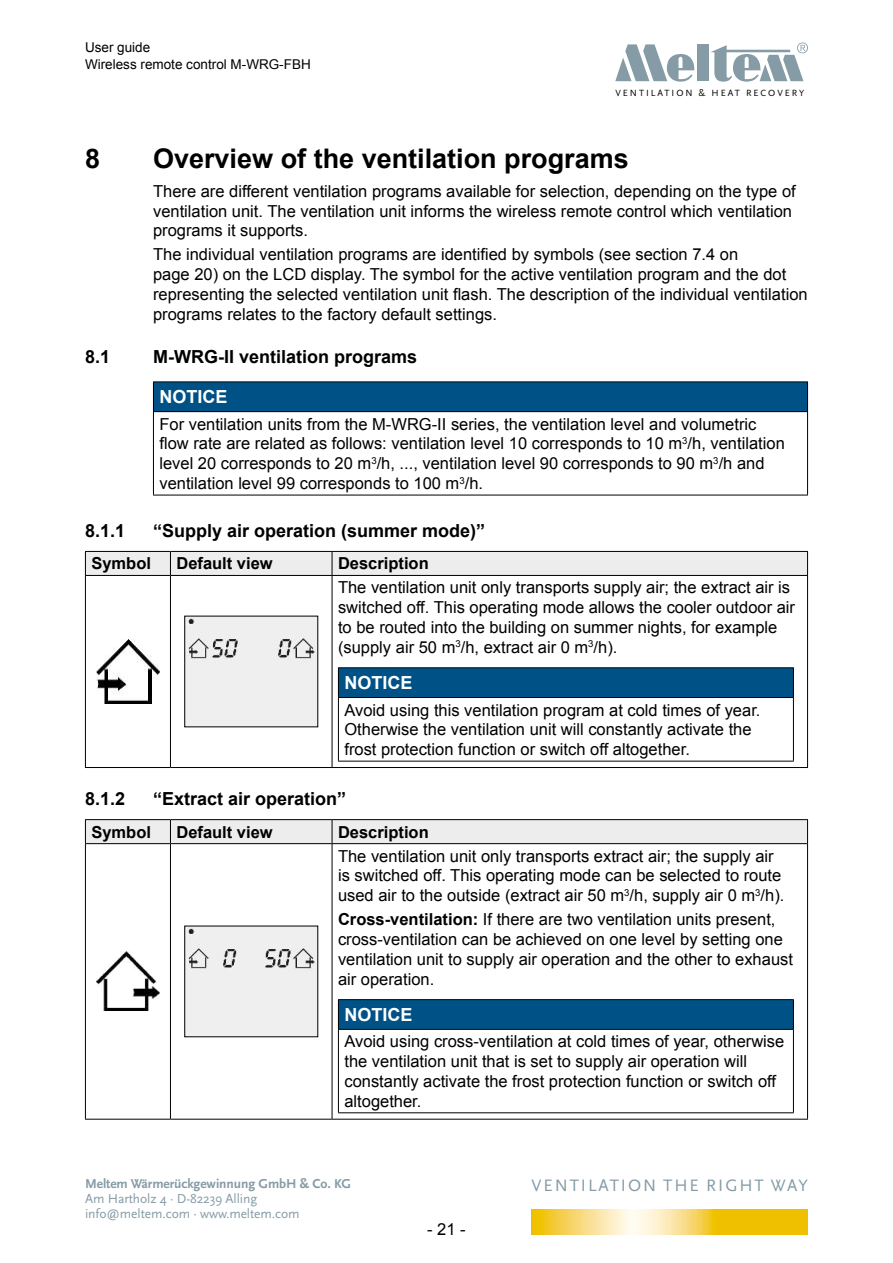
<style>
.page{position:relative;width:893px;height:1263px;background:#fff}
.page>*{position:absolute;margin:0;border:0;box-sizing:border-box;transform-origin:0 0}
.t1{font:700 27px "Arial";color:#000}
.t2{font:700 18px "Arial";color:#000}
.t3{font:700 18px "Arial";color:#fff}
.t4{font:17.25px "Scala Sans Pro";letter-spacing:.11em;color:#859ba6}
.t5{font:16.5px/19.8px "Arial";color:#000}
.t6{font:700 16.5px "Arial";color:#000}
.t7{font:13.5px/15px "Scala Sans Pro";letter-spacing:-.005em;color:#859ba6}
.t8{font:13.5px/16.2px "Arial";color:#000}
.t9{font:700 13.5px "Scala Sans Pro";letter-spacing:-.005em;color:#859ba6}
.t10{font:9.45px "Scala Sans Pro";letter-spacing:.21em;color:#000}
.s1{font-weight:700}
</style>
<div class="page">
<svg style="left:531px;top:1209px;width:277px;height:25px;background:#f5d45a"></svg>
<svg style="left:615px;top:44px;width:80px;height:38px"></svg>
<div style="left:697px;top:44px;width:12px;height:37px;background:#859ba6"></div>
<svg style="left:710px;top:43px;width:98px;height:39px"></svg>
<div style="left:153px;top:382px;width:654px;height:30px;background:#005286"></div>
<hr style="left:153px;top:381px;width:655px;height:1px;background:#000">
<svg style="left:153px;top:382px;width:1px;height:29px"></svg>
<svg style="left:807px;top:382px;width:1px;height:29px"></svg>
<hr style="left:153px;top:411px;width:655px;height:1px;background:#000">
<hr style="left:153px;top:412px;width:1px;height:83px;background:#000">
<hr style="left:807px;top:412px;width:1px;height:83px;background:#000">
<hr style="left:153px;top:495px;width:655px;height:1px;background:#000">
<hr style="left:170px;top:576px;width:1px;height:191px;background:#000">
<hr style="left:332px;top:576px;width:1px;height:191px;background:#000">
<svg style="left:85px;top:551px;width:723px;height:24px;background:#e1e1e1"></svg>
<hr style="left:85px;top:575px;width:85px;height:1px;background:#000">
<hr style="left:170px;top:575px;width:162px;height:1px;background:#000">
<hr style="left:332px;top:575px;width:476px;height:1px;background:#000">
<hr style="left:85px;top:576px;width:1px;height:191px;background:#000">
<hr style="left:807px;top:576px;width:1px;height:191px;background:#000">
<hr style="left:85px;top:767px;width:85px;height:1px;background:#000">
<hr style="left:170px;top:767px;width:162px;height:1px;background:#000">
<hr style="left:332px;top:767px;width:476px;height:1px;background:#000">
<img style="left:96px;top:640px;width:64px;height:63px">
<div style="left:186px;top:618px;width:130px;height:107px;background:#efefef"></div>
<div style="left:338px;top:668px;width:455px;height:29px;background:#005286"></div>
<hr style="left:338px;top:667px;width:456px;height:1px;background:#000">
<svg style="left:338px;top:668px;width:1px;height:29px"></svg>
<svg style="left:793px;top:668px;width:1px;height:29px"></svg>
<hr style="left:338px;top:697px;width:456px;height:1px;background:#000">
<hr style="left:338px;top:698px;width:1px;height:63px;background:#000">
<hr style="left:793px;top:698px;width:1px;height:63px;background:#000">
<hr style="left:338px;top:761px;width:456px;height:1px;background:#000">
<hr style="left:85px;top:819px;width:85px;height:1px;background:#000">
<hr style="left:170px;top:819px;width:162px;height:1px;background:#000">
<hr style="left:332px;top:819px;width:476px;height:1px;background:#000">
<svg style="left:85px;top:820px;width:723px;height:24px;background:#e2e2e2"></svg>
<hr style="left:170px;top:844px;width:1px;height:275px;background:#000">
<hr style="left:332px;top:844px;width:1px;height:275px;background:#000">
<hr style="left:85px;top:844px;width:1px;height:275px;background:#000">
<hr style="left:807px;top:844px;width:1px;height:275px;background:#000">
<hr style="left:85px;top:1119px;width:85px;height:1px;background:#000">
<hr style="left:170px;top:1119px;width:162px;height:1px;background:#000">
<hr style="left:332px;top:1119px;width:476px;height:1px;background:#000">
<img style="left:96px;top:952px;width:64px;height:59px">
<div style="left:186px;top:928px;width:130px;height:107px;background:#efefef"></div>
<div style="left:338px;top:999px;width:455px;height:30px;background:#005286"></div>
<hr style="left:338px;top:999px;width:456px;height:1px;background:#000">
<svg style="left:338px;top:1000px;width:1px;height:29px"></svg>
<svg style="left:793px;top:1000px;width:1px;height:29px"></svg>
<hr style="left:338px;top:1029px;width:456px;height:1px;background:#000">
<hr style="left:338px;top:1030px;width:1px;height:82px;background:#000">
<hr style="left:793px;top:1030px;width:1px;height:82px;background:#000">
<hr style="left:338px;top:1112px;width:456px;height:1px;background:#000">
<p class="t8" style="left:85px;top:40px;width:227px">User guide<br>Wireless remote control M-WRG-FBH</p>
<p class="t10" style="left:615px;top:87px;width:190px">VENTILATION &amp; HEAT RECOVERY</p>
<h1 class="t1" style="left:85px;top:141px;width:17px">8</h1>
<h1 class="t1" style="left:153px;top:141px;width:477px">Overview of the ventilation programs</h1>
<p class="t5" style="left:153px;top:181px;width:644px">There are different ventilation programs available for selection, depending on the type of ventilation unit. The ventilation unit informs the wireless remote control which ventilation programs it supports.</p>
<p class="t5" style="left:153px;top:245px;width:656px">The individual ventilation programs are identified by symbols (see section 7.4 on<br>page 20) on the LCD display. The symbol for the active ventilation program and the dot representing the selected ventilation unit flash. The description of the individual ventilation programs relates to the factory default settings.</p>
<p class="t2" style="left:85px;top:344px;width:27px">8.1</p>
<p class="t2" style="left:153px;top:344px;width:266px">M-WRG-II ventilation programs</p>
<p class="t3" style="left:159px;top:385px;width:70px">NOTICE</p>
<p class="t5" style="left:159px;top:414px;width:627px">For ventilation units from the M-WRG-II series, the ventilation level and volumetric flow rate are related as follows: ventilation level 10 corresponds to 10 m<sup>3</sup>/h, ventilation level 20 corresponds to 20 m<sup>3</sup>/h, ..., ventilation level 90 corresponds to 90 m<sup>3</sup>/h and ventilation level 99 corresponds to 100 m<sup>3</sup>/h.</p>
<p class="t2" style="left:85px;top:518px;width:42px">8.1.1</p>
<p class="t2" style="left:153px;top:518px;width:334px">“Supply air operation (summer mode)”</p>
<p class="t6" style="left:91px;top:553px;width:61px">Symbol</p>
<p class="t6" style="left:176px;top:553px;width:98px">Default view</p>
<p class="t6" style="left:338px;top:553px;width:92px">Description</p>
<p class="t5" style="left:338px;top:578px;width:459px">The ventilation unit only transports supply air; the extract air is switched off. This operating mode allows the cooler outdoor air to be routed into the building on summer nights, for example (supply air 50 m<sup>3</sup>/h, extract air 0 m<sup>3</sup>/h).</p>
<p class="t3" style="left:344px;top:671px;width:70px">NOTICE</p>
<p class="t5" style="left:344px;top:700px;width:418px">Avoid using this ventilation program at cold times of year.<br>Otherwise the ventilation unit will constantly activate the frost protection function or switch off altogether.</p>
<p class="t2" style="left:85px;top:786px;width:42px">8.1.2</p>
<p class="t2" style="left:153px;top:786px;width:195px">“Extract air operation”</p>
<p class="t6" style="left:91px;top:821px;width:61px">Symbol</p>
<p class="t6" style="left:176px;top:821px;width:98px">Default view</p>
<p class="t6" style="left:338px;top:821px;width:92px">Description</p>
<p class="t5" style="left:338px;top:846px;width:448px">The ventilation unit only transports extract air; the supply air is switched off. This operating mode can be selected to route used air to the outside (extract air 50 m<sup>3</sup>/h, supply air 0 m<sup>3</sup>/h).</p>
<p class="t5" style="left:338px;top:910px;width:456px"><span class="s1">Cross-ventilation:</span> If there are two ventilation units present, cross-ventilation can be achieved on one level by setting one ventilation unit to supply air operation and the other to exhaust air operation.</p>
<p class="t3" style="left:344px;top:1003px;width:70px">NOTICE</p>
<p class="t5" style="left:344px;top:1032px;width:441px">Avoid using cross-ventilation at cold times of year, otherwise the ventilation unit that is set to supply air operation will constantly activate the frost protection function or switch off altogether.</p>
<p class="t9" style="left:85px;top:1176px;width:267px">Meltem Wärmerückgewinnung GmbH &amp; Co. KG</p>
<p class="t7" style="left:85px;top:1191px;width:216px">Am Hartholz 4 · D-82239 Alling info@meltem.com · www.meltem.com</p>
<p class="t5" style="left:427px;top:1219px;width:40px">- 21 -</p>
<p class="t4" style="left:532px;top:1175px;width:278px">VENTILATION THE RIGHT WAY</p>
</div>
